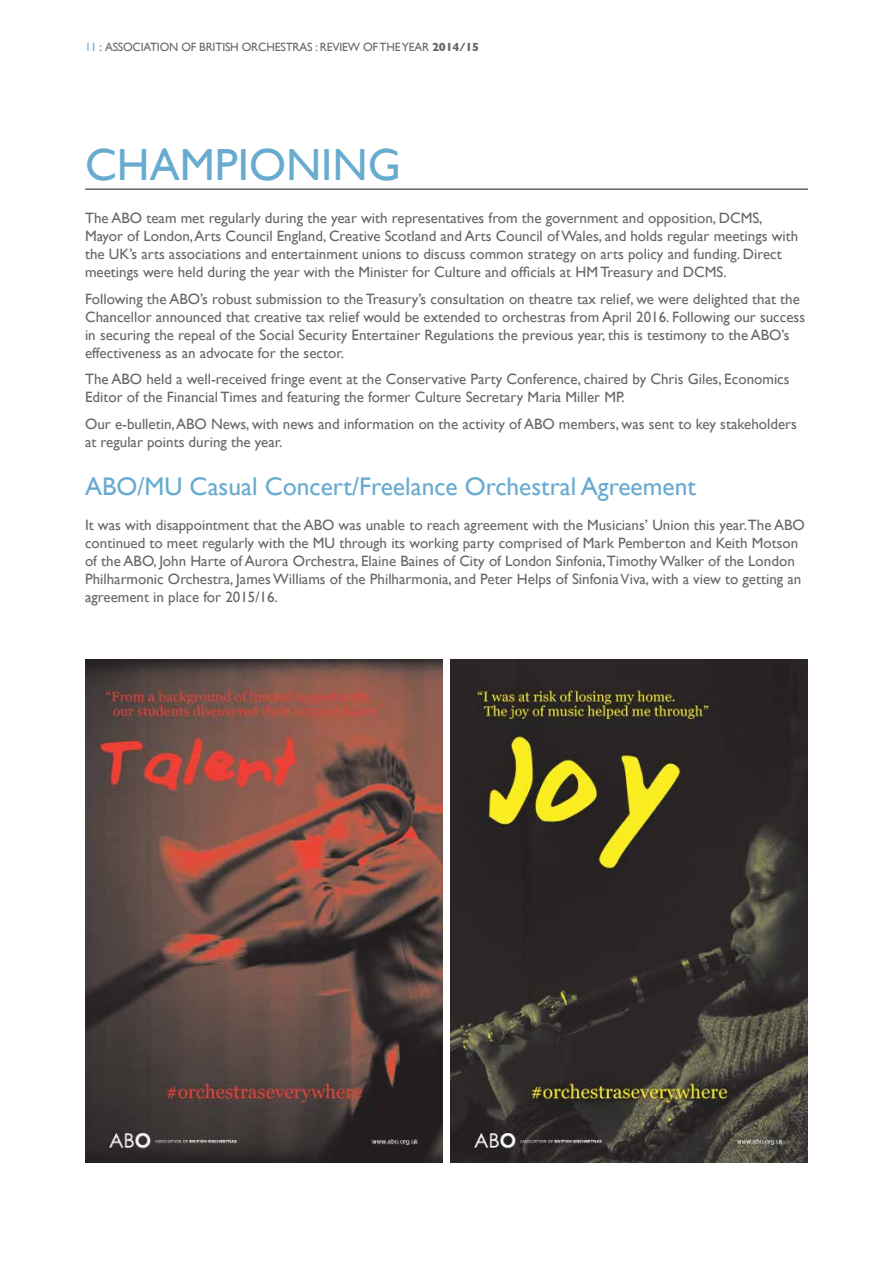
<style>
.page{position:relative;width:893px;height:1263px;background:#fff}
.page>*{position:absolute;margin:0;border:0;box-sizing:border-box;transform-origin:0 0}
.t1{font:45px "Gill Sans";color:#68abd0}
.t2{font:25.5px "Gill Sans";color:#68abd0}
.t3{font:15px/18px "Gill Sans";color:#666767}
.t4{font:12px "Gill Sans";letter-spacing:-.015em;color:#666767}
.s1{color:#68abd0}
.s2{font-weight:700}
</style>
<div class="page">
<hr style="left:85px;top:188px;width:723px;height:2px;background:#666767">
<img style="left:85px;top:660px;width:357px;height:502px">
<img style="left:451px;top:660px;width:357px;height:502px">
<p class="t4" style="left:85px;top:40px;width:396px"><span class="s1">11</span> : ASSOCIATION OF BRITISH ORCHESTRAS : REVIEW OF THE YEAR <span class="s2">2014/15</span></p>
<h1 class="t1" style="left:85px;top:138px;width:317px">CHAMPIONING</h1>
<p class="t3" style="left:85px;top:209px;width:715px">The ABO team met regularly during the year with representatives from the government and opposition, DCMS, Mayor of London, Arts Council England, Creative Scotland and Arts Council of Wales, and holds regular meetings with the UK’s arts associations and entertainment unions to discuss common strategy on arts policy and funding. Direct meetings were held during the year with the Minister for Culture and officials at HM Treasury and DCMS.</p>
<p class="t3" style="left:85px;top:290px;width:722px">Following the ABO’s robust submission to the Treasury’s consultation on theatre tax relief, we were delighted that the Chancellor announced that creative tax relief would be extended to orchestras from April 2016. Following our success in securing the repeal of the Social Security Entertainer Regulations the previous year, this is testimony to the ABO’s effectiveness as an advocate for the sector.</p>
<p class="t3" style="left:85px;top:370px;width:706px">The ABO held a well-received fringe event at the Conservative Party Conference, chaired by Chris Giles, Economics<br>Editor of the Financial Times and featuring the former Culture Secretary Maria Miller MP.</p>
<p class="t3" style="left:85px;top:415px;width:713px">Our e-bulletin, ABO News, with news and information on the activity of ABO members, was sent to key stakeholders at regular points during the year.</p>
<h2 class="t2" style="left:85px;top:471px;width:612px">ABO/MU Casual Concert/Freelance Orchestral Agreement</h2>
<p class="t3" style="left:85px;top:515px;width:721px">It was with disappointment that the ABO was unable to reach agreement with the Musicians’ Union this year.The ABO continued to meet regularly with the MU through its working party comprised of Mark Pemberton and Keith Motson of the ABO, John Harte of Aurora Orchestra, Elaine Baines of City of London Sinfonia,Timothy Walker of the London Philharmonic Orchestra, James Williams of the Philharmonia, and Peter Helps of Sinfonia Viva, with a view to getting an agreement in place for 2015/16.</p>
</div>
